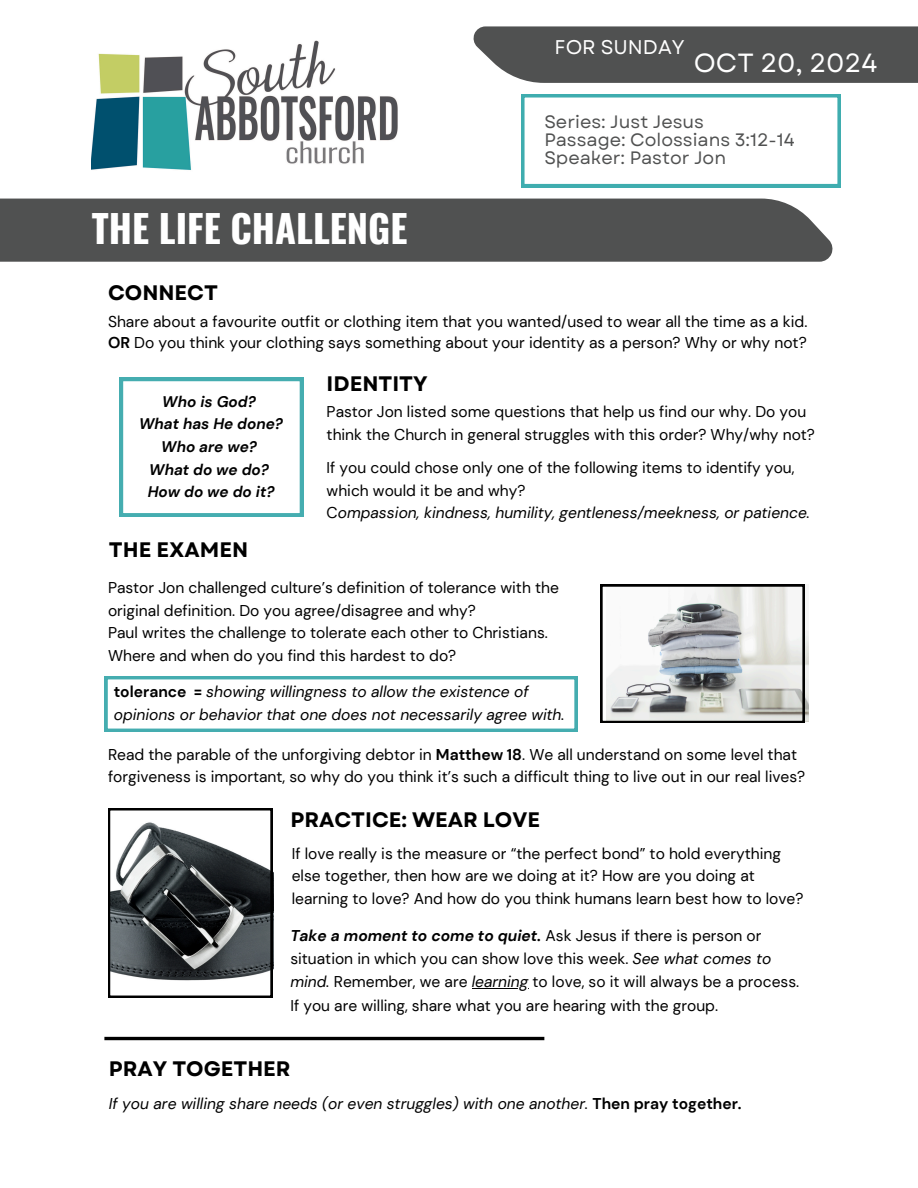
<style>
.page{position:relative;width:918px;height:1188px;background:#fff}
.page>*{position:absolute;margin:0;border:0;box-sizing:border-box;transform-origin:0 0}
.t1{font:700 38.1px "Oswald";color:#fff}
.t2{font:26.25px "Garet";color:#fff}
.t3{font:700 21px "Garet";color:#000}
.t4{font:19.8px "Garet";color:#fff}
.t5{font:18px/17.9px "Garet";color:#505151}
.t6{font:15.6px/22.5px "DM Sans";color:#000}
.t7{font:italic 15.6px/22.5px "DM Sans";color:#000}
.t8{font:italic 700 15.3px/22.6px "DM Sans";color:#000;text-align:center}
.s1{font-weight:700}
.s2{font-style:normal}
.s3{font-weight:700;font-style:normal}
.s4{font-weight:700;font-style:italic}
.s5{font-style:italic}
</style>
<div class="page">
<img style="left:92px;top:40px;width:306px;height:130px">
<div style="left:0;top:199px;width:833px;height:63px;background:#505151"></div>
<div style="left:473px;top:26px;width:445px;height:57px;background:#505151"></div>
<hr style="left:104px;top:1037px;width:440px;height:3px;background:#000">
<svg style="left:521px;top:94px;width:320px;height:93px"></svg>
<svg style="left:120px;top:378px;width:183px;height:138px"></svg>
<svg style="left:104px;top:676px;width:474px;height:56px"></svg>
<svg style="left:108px;top:808px;width:164px;height:189px"></svg>
<hr style="left:472px;top:988px;width:56px;height:1px;background:#000">
<svg style="left:600px;top:584px;width:205px;height:139px"></svg>
<h3 class="t4" style="left:555px;top:33px;width:131px">FOR SUNDAY</h3>
<p class="t2" style="left:694px;top:44px;width:185px">OCT 20, 2024</p>
<p class="t1" style="left:92px;top:198px;width:317px">THE LIFE CHALLENGE</p>
<p class="t3" style="left:108px;top:277px;width:112px">CONNECT</p>
<p class="t5" style="left:544px;top:113px;width:252px">Series: Just Jesus<br>Passage: Colossians 3:12-14<br>Speaker: Pastor Jon</p>
<h2 class="t6" style="left:108px;top:310px;width:701px">Share about a favourite outfit or clothing item that you wanted/used to wear all the time as a kid.</h2>
<h5 class="t6" style="left:108px;top:331px;width:700px"><span class="s1">OR</span> Do you think your clothing says something about your identity as a person? Why or why not?</h5>
<p class="t8" style="left:139px;top:390px;width:145px">Who is God?<br>What has He done?<br>Who are we?<br>What do we do?<br>How do we do it?</p>
<p class="t3" style="left:109px;top:535px;width:141px">THE EXAMEN</p>
<p class="t3" style="left:327px;top:369px;width:102px">IDENTITY</p>
<p class="t6" style="left:327px;top:401px;width:490px">Pastor Jon listed some questions that help us find our why. Do you think the Church in general struggles with this order? Why/why not?</p>
<p class="t6" style="left:327px;top:457px;width:469px">If you could chose only one of the following items to identify you, which would it be and why?</p>
<h3 class="t7" style="left:327px;top:502px;width:485px"><span class="s2">C</span>ompassion, kindness, humility, gentleness/meekness, or patience.</h3>
<p class="t6" style="left:108px;top:577px;width:452px">Pastor Jon challenged culture’s definition of tolerance with the original definition. Do you agree/disagree and why?</p>
<p class="t6" style="left:108px;top:622px;width:441px">Paul writes the challenge to tolerate each other to Christians.<br>Where and when do you find this hardest to do?</p>
<h4 class="t7" style="left:114px;top:681px;width:452px"><span class="s3">tolerance =</span> showing willingness to allow the existence of opinions or behavior that one does not necessarily agree with.</h4>
<h3 class="t6" style="left:108px;top:743px;width:699px">Read the parable of the unforgiving debtor in <span class="s1">Matthew 18</span>. We all understand on some level that forgiveness is important, so why do you think it’s such a difficult thing to live out in our real lives?</h3>
<h6 class="t3" style="left:290px;top:805px;width:251px">PRACTICE: WEAR LOVE</h6>
<p class="t6" style="left:292px;top:842px;width:513px">If love really is the measure or “the perfect bond” to hold everything else together, then how are we doing at it? How are you doing at learning to love? And how do you think humans learn best how to love?</p>
<h1 class="t6" style="left:290px;top:924px;width:510px;line-height:23.2px"><span class="s4">Take a moment to come to quiet.</span> Ask Jesus if there is person or situation in which you can show love this week. <span class="s5">See what comes to mind.</span> Remember, we are <span class="s5">learning</span> to love, so it will always be a process.</h1>
<h3 class="t6" style="left:290px;top:994px;width:429px">If you are willing, share what you are hearing with the group.</h3>
<p class="t3" style="left:109px;top:1053px;width:183px">PRAY TOGETHER</p>
<h3 class="t7" style="left:109px;top:1092px;width:634px">If you are willing share needs (or even struggles) with one another. <span class="s3">Then pray together.</span></h3>
</div>
